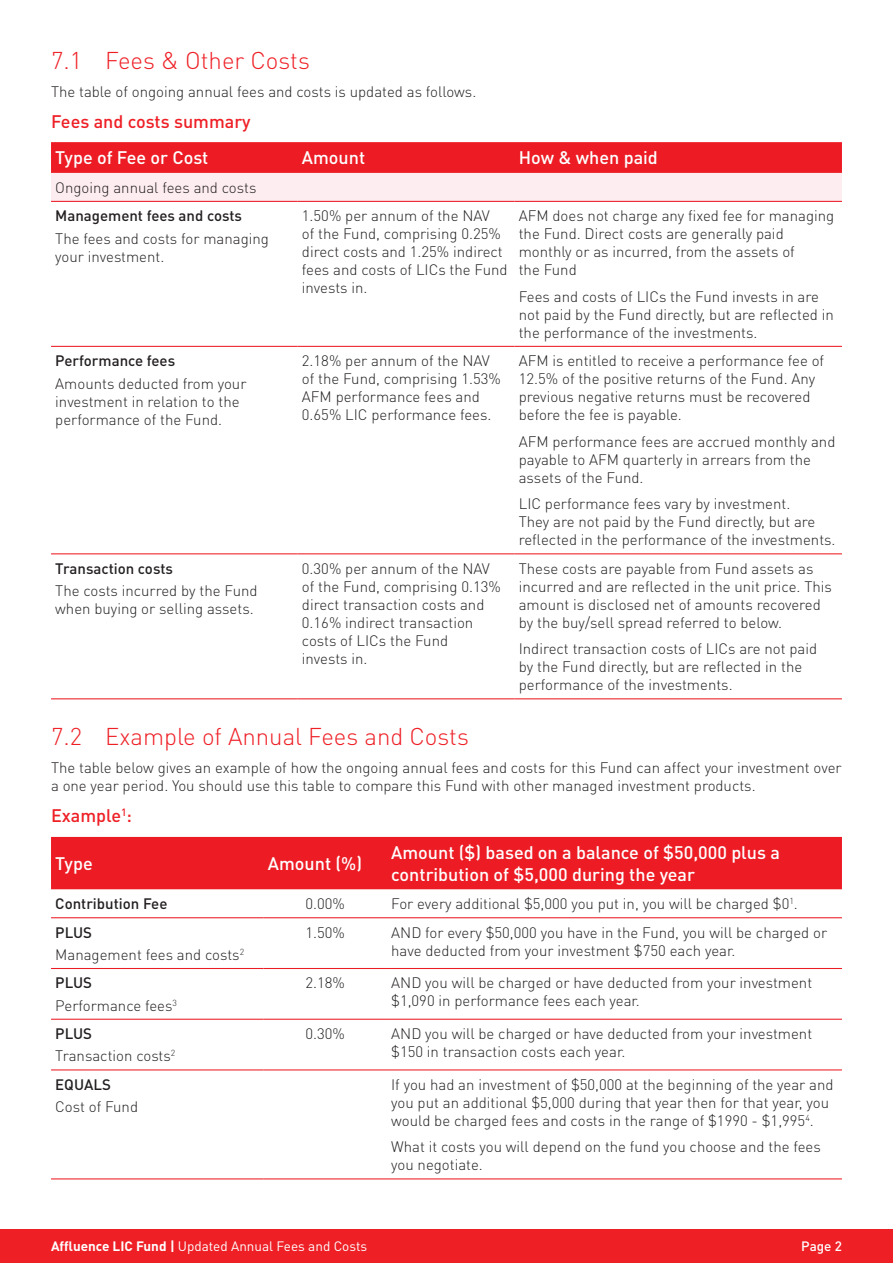
<style>
.page{position:relative;width:893px;height:1263px;background:#fff}
.page>*{position:absolute;margin:0;border:0;box-sizing:border-box;transform-origin:0 0}
.Body_H1{font:300 24px "DIN Pro";color:#ee2026}
.Table_H1{font:500 18px/21.6px "DIN Pro";color:#fff}
.Body_H2{font:500 18px "DIN Pro";color:#ee2026}
.Table_Body{font:300 15px/18px "DIN Pro";color:#231f20}
.Body_text{font:300 15px/18.8px "DIN Pro";color:#231f20}
.Table_H3{font:500 15px "DIN Pro";color:#231f20}
.t1{font:13.5px "DIN Pro";color:#fff}
.t2{font:500 13.5px "DIN Pro";color:#fff}
.s1{font-weight:700}
</style>
<div class="page">
<div style="left:0;top:1229px;width:893px;height:34px;background:#ee2026"></div>
<div style="left:51px;top:142px;width:791px;height:31px;background:#ed1c24"></div>
<div style="left:51px;top:173px;width:791px;height:28px;background:#fdedf1"></div>
<hr style="left:51px;top:201px;width:247px;height:1px;background:#ed1c24">
<hr style="left:298px;top:201px;width:216px;height:1px;background:#ed1c24">
<hr style="left:514px;top:201px;width:328px;height:1px;background:#ed1c24">
<hr style="left:51px;top:346px;width:247px;height:1px;background:#ed1c24">
<hr style="left:51px;top:553px;width:247px;height:1px;background:#ed1c24">
<hr style="left:51px;top:698px;width:247px;height:1px;background:#ed1c24">
<hr style="left:298px;top:346px;width:216px;height:1px;background:#ed1c24">
<hr style="left:298px;top:553px;width:216px;height:1px;background:#ed1c24">
<hr style="left:298px;top:698px;width:216px;height:1px;background:#ed1c24">
<hr style="left:514px;top:346px;width:328px;height:1px;background:#ed1c24">
<hr style="left:514px;top:553px;width:328px;height:1px;background:#ed1c24">
<hr style="left:514px;top:698px;width:328px;height:1px;background:#ed1c24">
<div style="left:51px;top:837px;width:791px;height:52px;background:#ed1c24"></div>
<hr style="left:51px;top:917px;width:213px;height:1px;background:#ed1c24">
<hr style="left:264px;top:917px;width:123px;height:1px;background:#ed1c24">
<hr style="left:387px;top:917px;width:455px;height:1px;background:#ed1c24">
<hr style="left:51px;top:968px;width:213px;height:1px;background:#ed1c24">
<hr style="left:51px;top:1019px;width:213px;height:1px;background:#ed1c24">
<hr style="left:51px;top:1069px;width:213px;height:1px;background:#ed1c24">
<hr style="left:51px;top:1178px;width:213px;height:1px;background:#ed1c24">
<hr style="left:264px;top:968px;width:123px;height:1px;background:#ed1c24">
<hr style="left:264px;top:1019px;width:123px;height:1px;background:#ed1c24">
<hr style="left:264px;top:1069px;width:123px;height:1px;background:#ed1c24">
<hr style="left:264px;top:1178px;width:123px;height:1px;background:#ed1c24">
<hr style="left:387px;top:968px;width:455px;height:1px;background:#ed1c24">
<hr style="left:387px;top:1019px;width:455px;height:1px;background:#ed1c24">
<hr style="left:387px;top:1069px;width:455px;height:1px;background:#ed1c24">
<hr style="left:387px;top:1178px;width:455px;height:1px;background:#ed1c24">
<p class="Body_H1" style="left:51px;top:44px;width:260px">7.1 Fees &amp; Other Costs</p>
<p class="Body_text" style="left:51px;top:81px;width:427px">The table of ongoing annual fees and costs is updated as follows.</p>
<p class="Body_H2" style="left:51px;top:109px;width:201px">Fees and costs summary</p>
<p class="Table_H1" style="left:55px;top:146px;width:155px">Type of Fee or Cost</p>
<p class="Table_H1" style="left:302px;top:146px;width:65px">Amount</p>
<p class="Table_H1" style="left:519px;top:146px;width:141px">How &amp; when paid</p>
<p class="Table_Body" style="left:55px;top:178px;width:203px">Ongoing annual fees and costs</p>
<p class="Table_H3" style="left:55px;top:206px;width:188px">Management fees and costs</p>
<p class="Table_Body" style="left:55px;top:229px;width:215px">The fees and costs for managing your investment.</p>
<p class="Table_Body" style="left:302px;top:206px;width:207px">1.50% per annum of the NAV<br>of the Fund, comprising 0.25% direct costs and 1.25% indirect fees and costs of LICs the Fund invests in.</p>
<p class="Table_Body" style="left:519px;top:206px;width:317px">AFM does not charge any fixed fee for managing the Fund. Direct costs are generally paid monthly or as incurred, from the assets of<br>the Fund</p>
<p class="Table_Body" style="left:519px;top:287px;width:317px">Fees and costs of LICs the Fund invests in are not paid by the Fund directly, but are reflected in the performance of the investments.</p>
<p class="Table_H3" style="left:55px;top:351px;width:121px">Performance fees</p>
<p class="Table_Body" style="left:55px;top:374px;width:193px">Amounts deducted from your investment in relation to the performance of the Fund.</p>
<p class="Table_H3" style="left:55px;top:558px;width:119px">Transaction costs</p>
<p class="Table_Body" style="left:55px;top:581px;width:204px">The costs incurred by the Fund when buying or selling assets.</p>
<p class="Table_Body" style="left:302px;top:351px;width:200px">2.18% per annum of the NAV of the Fund, comprising 1.53%<br>AFM performance fees and<br>0.65% LIC performance fees.</p>
<p class="Table_Body" style="left:519px;top:351px;width:307px">AFM is entitled to receive a performance fee of 12.5% of the positive returns of the Fund. Any previous negative returns must be recovered before the fee is payable.</p>
<p class="Table_Body" style="left:519px;top:432px;width:318px">AFM performance fees are accrued monthly and payable to AFM quarterly in arrears from the assets of the Fund.</p>
<p class="Table_Body" style="left:519px;top:494px;width:318px">LIC performance fees vary by investment.<br>They are not paid by the Fund directly, but are reflected in the performance of the investments.</p>
<p class="Table_Body" style="left:302px;top:559px;width:200px">0.30% per annum of the NAV of the Fund, comprising 0.13% direct transaction costs and<br>0.16% indirect transaction costs of LICs the Fund<br>invests in.</p>
<p class="Table_Body" style="left:519px;top:559px;width:315px">These costs are payable from Fund assets as incurred and are reflected in the unit price. This amount is disclosed net of amounts recovered by the buy/sell spread referred to below.</p>
<p class="Table_Body" style="left:519px;top:639px;width:300px">Indirect transaction costs of LICs are not paid by the Fund directly, but are reflected in the performance of the investments.</p>
<p class="Body_H1" style="left:51px;top:720px;width:419px">7.2 Example of Annual Fees and Costs</p>
<p class="Body_text" style="left:51px;top:757px;width:792px">The table below gives an example of how the ongoing annual fees and costs for this Fund can affect your investment over a one year period. You should use this table to compare this Fund with other managed investment products.</p>
<p class="Body_H2" style="left:51px;top:804px;width:83px">Example<sup>1</sup>:</p>
<p class="Table_H1" style="left:55px;top:852px;width:39px">Type</p>
<p class="Table_H1" style="left:268px;top:852px;width:96px">Amount (%)</p>
<p class="Table_H1" style="left:391px;top:841px;width:390px">Amount ($) based on a balance of $50,000 plus a contribution of $5,000 during the year</p>
<p class="Table_H3" style="left:55px;top:894px;width:114px">Contribution Fee</p>
<p class="Table_Body" style="left:306px;top:894px;width:41px">0.00%</p>
<p class="Table_Body" style="left:391px;top:894px;width:408px">For every additional $5,000 you put in, you will be charged $0<sup>1</sup>.</p>
<p class="Table_H3" style="left:55px;top:922px;width:38px">PLUS</p>
<p class="Table_Body" style="left:55px;top:945px;width:190px">Management fees and costs<sup>2</sup></p>
<p class="Table_Body" style="left:306px;top:923px;width:41px">1.50%</p>
<p class="Table_Body" style="left:391px;top:923px;width:437px">AND for every $50,000 you have in the Fund, you will be charged or have deducted from your investment $750 each year.</p>
<p class="Table_H3" style="left:55px;top:973px;width:38px">PLUS</p>
<p class="Table_Body" style="left:55px;top:996px;width:123px">Performance fees<sup>3</sup></p>
<p class="Table_Body" style="left:306px;top:973px;width:41px">2.18%</p>
<p class="Table_Body" style="left:391px;top:973px;width:422px">AND you will be charged or have deducted from your investment $1,090 in performance fees each year.</p>
<p class="Table_H3" style="left:55px;top:1023px;width:38px">PLUS</p>
<p class="Table_Body" style="left:55px;top:1046px;width:122px">Transaction costs<sup>2</sup></p>
<p class="Table_Body" style="left:306px;top:1024px;width:41px">0.30%</p>
<p class="Table_Body" style="left:391px;top:1024px;width:422px">AND you will be charged or have deducted from your investment $150 in transaction costs each year.</p>
<p class="Table_H3" style="left:55px;top:1074px;width:57px">EQUALS</p>
<p class="Table_Body" style="left:55px;top:1097px;width:84px">Cost of Fund</p>
<p class="Table_Body" style="left:391px;top:1075px;width:444px">If you had an investment of $50,000 at the beginning of the year and you put an additional $5,000 during that year then for that year, you would be charged fees and costs in the range of $1990 - $1,995<sup>4</sup>.</p>
<p class="Table_Body" style="left:391px;top:1137px;width:431px">What it costs you will depend on the fund you choose and the fees you negotiate.</p>
<p class="t1" style="left:51px;top:1237px;width:318px"><span class="s1">Affluence LIC Fund |</span> Updated Annual Fees and Costs</p>
<p class="t2" style="left:801px;top:1237px;width:42px">Page 2</p>
</div>
